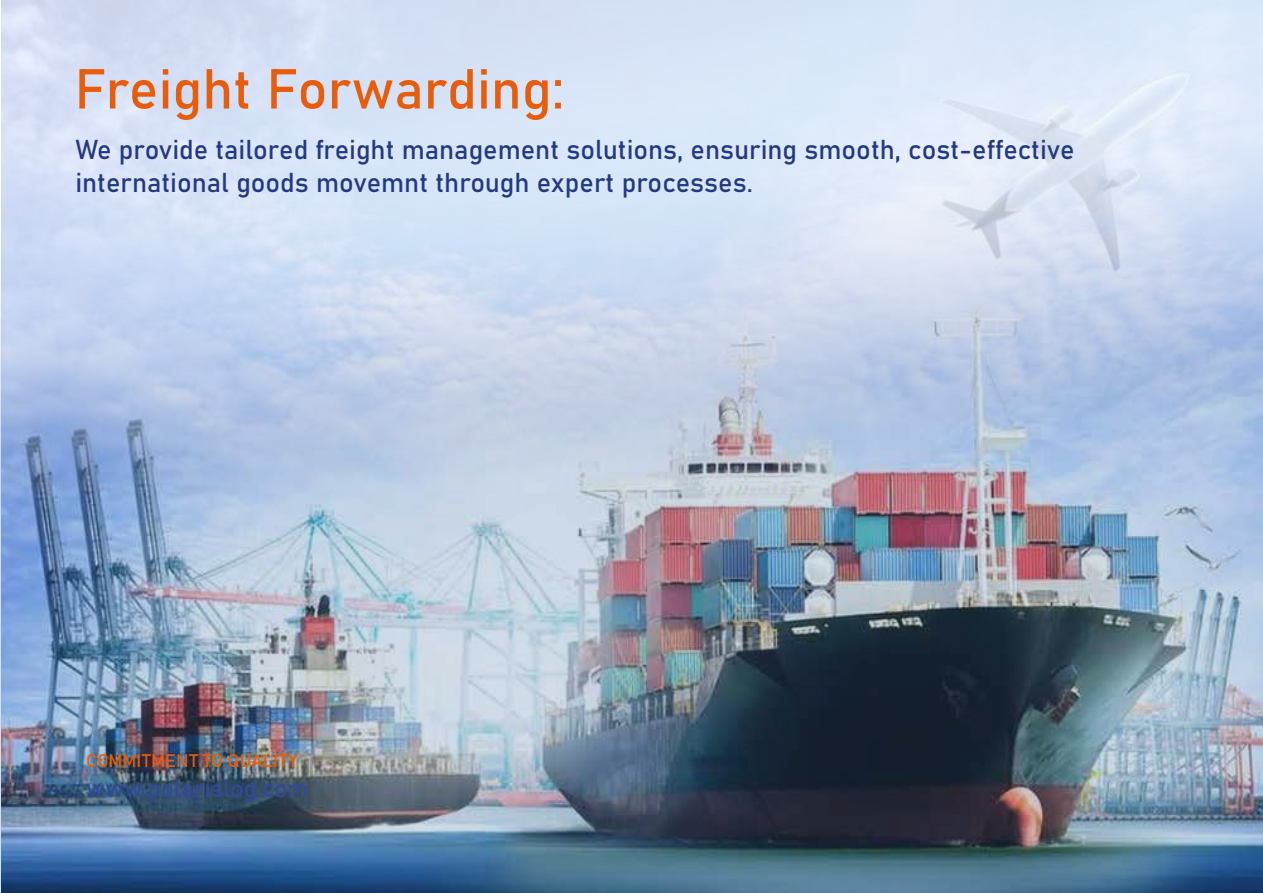
<style>
.page{position:relative;width:1263px;height:893px;background:#fff}
.page>*{position:absolute;margin:0;border:0;box-sizing:border-box;transform-origin:0 0}
.t1{font:55.5px "Bahnschrift";color:#e85d0c}
.t2{font:27px/32.4px "Bahnschrift";color:#243982}
.t3{font:24.45px "Bahnschrift";color:#334998}
.t4{font:18px "Bahnschrift";color:#e85d0c}
</style>
<div class="page">
<img style="left:0;top:0;width:1262px;height:893px">
<img style="left:0;top:431px;width:64px;height:377px">
<h1 class="t1" style="left:75px;top:47px;width:491px">Freight Forwarding:</h1>
<p class="t2" style="left:75px;top:132px;width:1001px">We provide tailored freight management solutions, ensuring smooth, cost-effective international goods movemnt through expert processes.</p>
<p class="t4" style="left:86px;top:747px;width:213px">COMMITMENT TO QUALITY</p>
<p class="t3" style="left:86px;top:770px;width:224px">www.polarislog.com</p>
</div>
